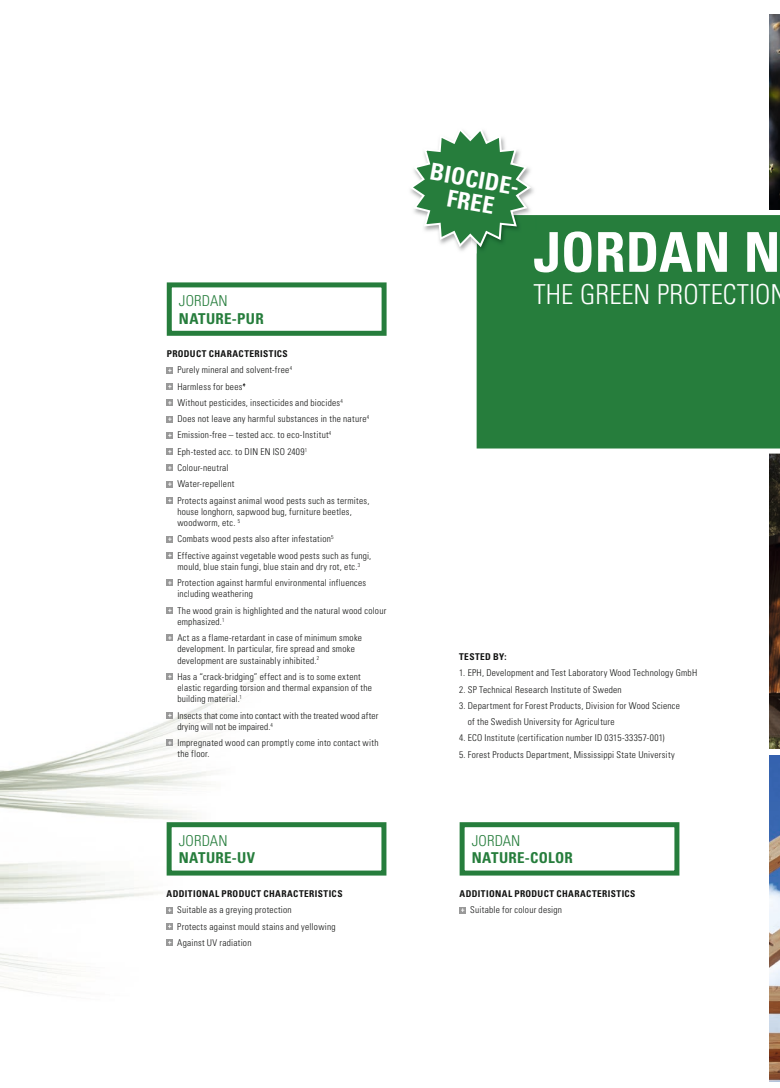
<style>
.page{position:relative;width:780px;height:1088px;background:#fff}
.page>*{position:absolute;margin:0;border:0;box-sizing:border-box;transform-origin:0 0}
.t1{font:700 condensed 55px "Univers";letter-spacing:.005em;color:#fff}
.t2{font:300 condensed 27.5px "Univers";letter-spacing:.005em;color:#fff}
.t3{font:700 condensed 23.38px/23.4px "Univers";color:#fff;text-align:center}
.t4{font:700 condensed 15px "Univers";letter-spacing:.02em;color:#267d3c}
.t5{font:300 condensed 15px "Univers";letter-spacing:.01em;color:#267d3c}
.t6{font:300 condensed 9.38px/16.2px "Univers";letter-spacing:.03em;color:#131413}
.t7{font:700 condensed 9.38px "Univers";letter-spacing:.045em;color:#131413}
.s1{font-weight:700}
</style>
<div class="page">
<img style="left:0;top:402px;width:266px;height:592px">
<img style="left:769px;top:14px;width:11px;height:196px">
<img style="left:769px;top:454px;width:11px;height:294px">
<img style="left:769px;top:755px;width:11px;height:326px">
<svg style="left:459px;top:907px;width:7px;height:6px"></svg>
<div style="left:459px;top:822px;width:220px;height:53px;border:5px solid #267d3c"></div>
<svg style="left:167px;top:907px;width:6px;height:6px"></svg>
<svg style="left:167px;top:923px;width:6px;height:6px"></svg>
<svg style="left:167px;top:939px;width:6px;height:7px"></svg>
<div style="left:167px;top:822px;width:219px;height:53px;border:5px solid #267d3c"></div>
<div style="left:476px;top:215px;width:304px;height:239px;background:#267d3c"></div>
<img style="left:476px;top:215px;width:60px;height:39px">
<svg style="left:410px;top:130px;width:123px;height:119px"></svg>
<svg style="left:167px;top:367px;width:6px;height:6px"></svg>
<svg style="left:167px;top:383px;width:6px;height:7px"></svg>
<svg style="left:167px;top:400px;width:6px;height:6px"></svg>
<svg style="left:167px;top:416px;width:6px;height:6px"></svg>
<svg style="left:167px;top:432px;width:6px;height:6px"></svg>
<svg style="left:167px;top:448px;width:6px;height:7px"></svg>
<svg style="left:167px;top:465px;width:6px;height:6px"></svg>
<svg style="left:167px;top:481px;width:6px;height:6px"></svg>
<svg style="left:167px;top:497px;width:6px;height:6px"></svg>
<svg style="left:167px;top:536px;width:6px;height:6px"></svg>
<svg style="left:167px;top:552px;width:6px;height:6px"></svg>
<svg style="left:167px;top:580px;width:6px;height:6px"></svg>
<svg style="left:167px;top:607px;width:6px;height:6px"></svg>
<svg style="left:167px;top:635px;width:6px;height:6px"></svg>
<svg style="left:167px;top:673px;width:6px;height:7px"></svg>
<svg style="left:167px;top:712px;width:6px;height:6px"></svg>
<svg style="left:167px;top:740px;width:6px;height:6px"></svg>
<div style="left:167px;top:282px;width:219px;height:54px;border:5px solid #267d3c"></div>
<h3 class="t5" style="left:179px;top:292px;width:50px">JORDAN</h3>
<h3 class="t4" style="left:179px;top:309px;width:86px">NATURE-PUR</h3>
<p class="t6" style="left:177px;top:346px;width:193px;text-indent:-11px"><span class="s1">PRODUCT CHARACTERISTICS<br></span>Purely mineral and solvent-free<sup>4<br></sup>Harmless for bees<sup>4<br></sup>Without pesticides, insecticides and biocides<sup>4<br></sup>Does not leave any harmful substances in the nature<sup>4<br></sup>Emission-free – tested acc. to eco-Institut<sup>4<br></sup>Eph-tested acc. to DIN EN ISO 2409<sup>1<br></sup>Colour-neutral<br>Water-repellent<br>Protects against animal wood pests such as termites,</p>
<p class="t6" style="left:177px;top:506px;width:176px;line-height:11.2px">house longhorn, sapwood bug, furniture beetles, woodworm, etc. <sup>5</sup></p>
<p class="t6" style="left:177px;top:531px;width:195px">Combats wood pests also after infestation<sup>5<br></sup>Effective against vegetable wood pests such as fungi,</p>
<p class="t6" style="left:177px;top:558px;width:190px">mould, blue stain fungi, blue stain and dry rot, etc.<sup>3<br></sup>Protection against harmful environmental influences</p>
<p class="t6" style="left:177px;top:586px;width:210px">including weathering<br>The wood grain is highlighted and the natural wood colour</p>
<p class="t6" style="left:177px;top:613px;width:186px">emphasized.<sup>1<br></sup>Act as a flame-retardant in case of minimum smoke</p>
<p class="t6" style="left:177px;top:643px;width:179px;line-height:11.2px">development. In particular, fire spread and smoke development are sustainably inhibited.<sup>2</sup></p>
<p class="t6" style="left:177px;top:671px;width:196px;line-height:11.2px">Has a “crack-bridging” effect and is to some extent elastic regarding torsion and thermal expansion of the building material.<sup>1</sup></p>
<p class="t6" style="left:177px;top:709px;width:202px;line-height:11.2px">Insects that come into contact with the treated wood after drying will not be impaired.<sup>4</sup></p>
<p class="t6" style="left:177px;top:737px;width:203px;line-height:11.2px">Impregnated wood can promptly come into contact with the floor.</p>
<h3 class="t5" style="left:179px;top:832px;width:50px">JORDAN</h3>
<h3 class="t4" style="left:179px;top:849px;width:78px">NATURE-UV</h3>
<p class="t7" style="left:167px;top:888px;width:177px">ADDITIONAL PRODUCT CHARACTERISTICS</p>
<p class="t6" style="left:177px;top:902px;width:160px">Suitable as a greying protection<br>Protects against mould stains and yellowing<br>Against UV radiation</p>
<h3 class="t3" style="left:432px;top:159px;width:95px;rotate:10deg">BIOCIDE-<br>FREE</h3>
<h1 class="t1" style="left:533px;top:218px;width:248px">JORDAN N</h1>
<h2 class="t2" style="left:533px;top:278px;width:255px">THE GREEN PROTECTION</h2>
<p class="t7" style="left:459px;top:651px;width:49px">TESTED BY:</p>
<p class="t6" style="left:459px;top:665px;width:240px">1. EPH, Development and Test Laboratory Wood Technology GmbH</p>
<p class="t6" style="left:459px;top:681px;width:164px">2. SP Technical Research Institute of Sweden</p>
<p class="t6" style="left:468px;top:697px;width:214px;text-indent:-9px">3. Department for Forest Products, Division for Wood Science of the Swedish University for Agriculture</p>
<p class="t6" style="left:459px;top:730px;width:207px">4. ECO Institute (certification number ID 0315-33357-001)</p>
<p class="t6" style="left:459px;top:746px;width:217px">5. Forest Products Department, Mississippi State University</p>
<h3 class="t5" style="left:471px;top:832px;width:50px">JORDAN</h3>
<h3 class="t4" style="left:471px;top:849px;width:103px">NATURE-COLOR</h3>
<p class="t7" style="left:459px;top:888px;width:177px">ADDITIONAL PRODUCT CHARACTERISTICS</p>
<p class="t6" style="left:470px;top:902px;width:93px">Suitable for colour design</p>
</div>
